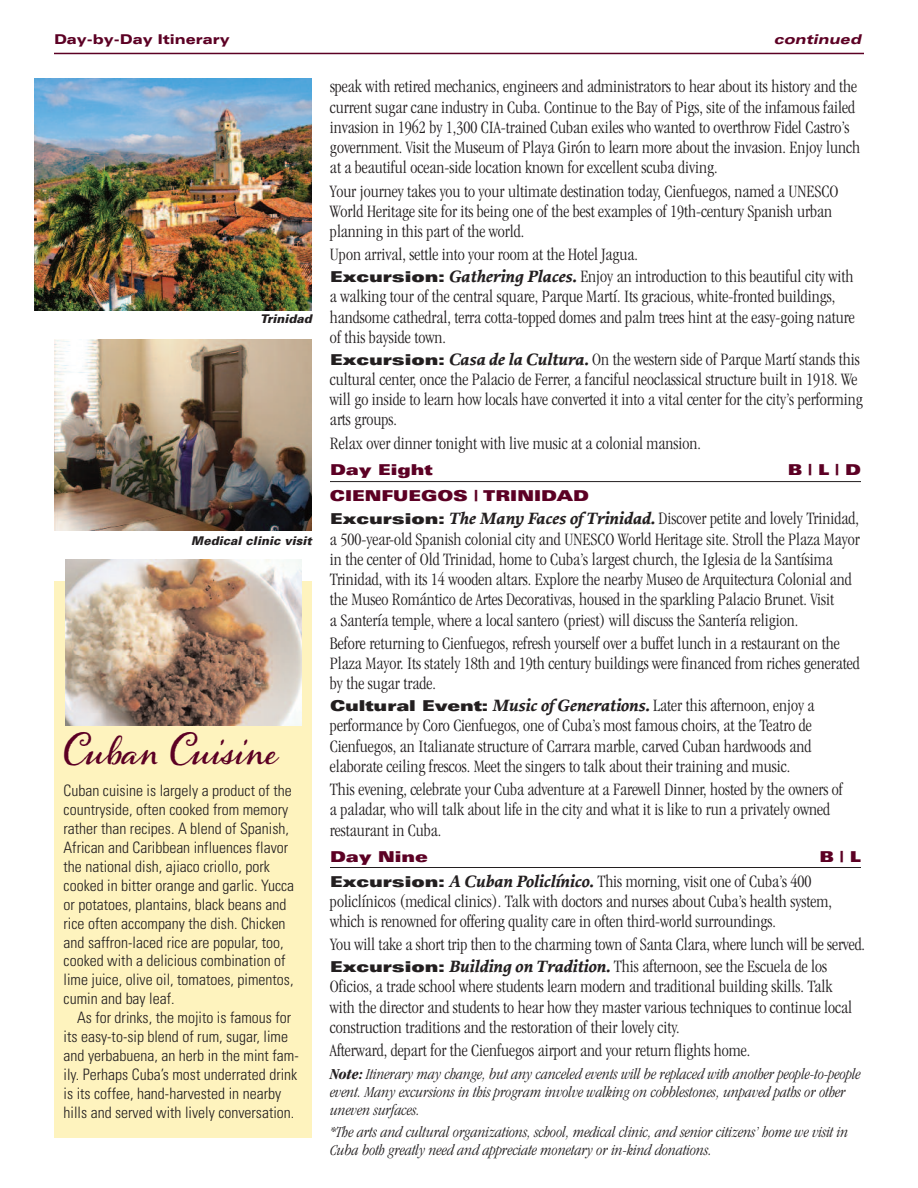
<style>
.page{position:relative;width:918px;height:1188px;background:#fff}
.page>*{position:absolute;margin:0;border:0;box-sizing:border-box;transform-origin:0 0}
.t1{font:700 39px "Alana PRO";color:#5c0024}
.t2{font:300 condensed 18px/20.5px "Garamond";color:#231f20}
.t3{font:300 condensed 15.75px/18.9px "Univers";color:#231f20}
.t4{font:italic 300 condensed 15.75px/18px "Garamond";color:#231f20}
.t5{font:900 expanded 15px "Univers";color:#5c0024}
.t6{font:900 expanded 13.5px "Univers";color:#5c0024}
.t7{font:italic 900 expanded 13.5px "Univers";letter-spacing:.005em;color:#5c0024}
.t8{font:italic 900 12px "Univers";letter-spacing:.005em;color:#231f20}
.s1{font-family:"Univers";font-weight:900;font-stretch:expanded;font-size:15px}
.s2{font-family:"Proforma";font-weight:700;font-style:italic;font-stretch:normal;font-size:17.25px}
.s3{font-weight:700}
</style>
<div class="page">
<div style="left:54px;top:581px;width:258px;height:557px;background:#fef3be"></div>
<hr style="left:330px;top:481px;width:531px;height:1px;background:#231f20">
<hr style="left:330px;top:867px;width:531px;height:1px;background:#231f20">
<img style="left:65px;top:560px;width:237px;height:165px">
<hr style="left:54px;top:53px;width:810px;height:1px;background:#5c0024">
<img style="left:35px;top:79px;width:277px;height:231px">
<img style="left:54px;top:339px;width:258px;height:192px">
<p class="t6" style="left:54px;top:34px;width:177px">Day-by-Day Itinerary</p>
<p class="t7" style="left:774px;top:34px;width:89px">continued</p>
<p class="t8" style="left:260px;top:315px;width:53px">Trinidad</p>
<p class="t8" style="left:191px;top:536px;width:122px">Medical clinic visit</p>
<h1 class="t1" style="left:64px;top:728px;width:216px">Cuban Cuisine</h1>
<p class="t3" style="left:64px;top:783px;width:232px">Cuban cuisine is largely a product of the countryside, often cooked from memory rather than recipes. A blend of Spanish, African and Caribbean influences flavor the national dish, ajiaco criollo, pork cooked in bitter orange and garlic. Yucca or potatoes, plantains, black beans and rice often accompany the dish. Chicken and saffron-laced rice are popular, too, cooked with a delicious combination of lime juice, olive oil, tomatoes, pimentos, cumin and bay leaf.</p>
<p class="t3" style="left:64px;top:1010px;width:237px;text-indent:13px">As for drinks, the mojito is famous for its easy-to-sip blend of rum, sugar, lime and yerbabuena, an herb in the mint fam&shy;ily. Perhaps Cuba’s most underrated drink is its coffee, hand-harvested in nearby hills and served with lively conversation.</p>
<p class="t2" style="left:330px;top:78px;width:531px">speak with retired mechanics, engineers and administrators to hear about its history and the current sugar cane industry in Cuba. Continue to the Bay of Pigs, site of the infamous failed invasion in 1962 by 1,300 CIA-trained Cuban exiles who wanted to overthrow Fidel Castro’s government. Visit the Museum of Playa Girón to learn more about the invasion. Enjoy lunch at a beautiful ocean-side location known for excellent scuba diving.</p>
<p class="t2" style="left:330px;top:182px;width:510px">Your journey takes you to your ultimate destination today, Cienfuegos, named a UNESCO<br>World Heritage site for its being one of the best examples of 19th-century Spanish urban planning in this part of the world.</p>
<p class="t2" style="left:330px;top:246px;width:534px">Upon arrival, settle into your room at the Hotel Jagua.<br><span class="s1">Excursion:</span> <span class="s2">Gathering Places.</span> Enjoy an introduction to this beautiful city with a walking tour of the central square, Parque Martí. Its gracious, white-fronted buildings, handsome cathedral, terra cotta-topped domes and palm trees hint at the easy-going nature of this bayside town.<br><span class="s1">Excursion:</span> <span class="s2">Casa de la Cultura.</span> On the western side of Parque Martí stands this cultural center, once the Palacio de Ferrer, a fanciful neoclassical structure built in 1918. We will go inside to learn how locals have converted it into a vital center for the city’s performing arts groups.</p>
<p class="t2" style="left:330px;top:434px;width:373px">Relax over dinner tonight with live music at a colonial mansion.</p>
<p class="t5" style="left:330px;top:464px;width:104px">Day Eight</p>
<p class="t5" style="left:788px;top:464px;width:75px">B|L|D</p>
<p class="t5" style="left:330px;top:490px;width:261px">CIENFUEGOS | TRINIDAD</p>
<p class="t2" style="left:330px;top:510px;width:531px"><span class="s1">Excursion:</span> <span class="s2">The Many Faces of Trinidad.</span> Discover petite and lovely Trinidad, a 500-year-old Spanish colonial city and UNESCO World Heritage site. Stroll the Plaza Mayor in the center of Old Trinidad, home to Cuba’s largest church, the Iglesia de la Santísima Trinidad, with its 14 wooden altars. Explore the nearby Museo de Arquitectura Colonial and the Museo Romántico de Artes Decorativas, housed in the sparkling Palacio Brunet. Visit<br>a Santería temple, where a local santero (priest) will discuss the Santería religion.</p>
<p class="t2" style="left:330px;top:634px;width:531px">Before returning to Cienfuegos, refresh yourself over a buffet lunch in a restaurant on the Plaza Mayor. Its stately 18th and 19th century buildings were financed from riches generated by the sugar trade.<br><span class="s1">Cultural Event:</span> <span class="s2">Music of Generations.</span> Later this afternoon, enjoy a performance by Coro Cienfuegos, one of Cuba’s most famous choirs, at the Teatro de Cienfuegos, an Italianate structure of Carrara marble, carved Cuban hardwoods and elaborate ceiling frescos. Meet the singers to talk about their training and music.</p>
<p class="t2" style="left:330px;top:781px;width:514px">This evening, celebrate your Cuba adventure at a Farewell Dinner, hosted by the owners of a paladar, who will talk about life in the city and what it is like to run a privately owned restaurant in Cuba.</p>
<p class="t5" style="left:330px;top:851px;width:99px">Day Nine</p>
<p class="t5" style="left:820px;top:851px;width:43px">B|L</p>
<p class="t2" style="left:330px;top:872px;width:503px"><span class="s1">Excursion:</span> <span class="s2">A Cuban Policlínico.</span> This morning, visit one of Cuba’s 400 policlínicos (medical clinics). Talk with doctors and nurses about Cuba’s health system, which is renowned for offering quality care in often third-world surroundings.</p>
<p class="t2" style="left:330px;top:936px;width:537px">You will take a short trip then to the charming town of Santa Clara, where lunch will be served.<br><span class="s1">Excursion:</span> <span class="s2">Building on Tradition.</span> This afternoon, see the Escuela de los Oficios, a trade school where students learn modern and traditional building skills. Talk<br>with the director and students to hear how they master various techniques to continue local construction traditions and the restoration of their lovely city.</p>
<p class="t2" style="left:330px;top:1041px;width:422px">Afterward, depart for the Cienfuegos airport and your return flights home.</p>
<p class="t4" style="left:330px;top:1066px;width:532px"><span class="s3">Note:</span> Itinerary may change, but any canceled events will be replaced with another people-to-people event. Many excursions in this program involve walking on cobblestones, unpaved paths or other uneven surfaces.</p>
<p class="t4" style="left:330px;top:1124px;width:520px">*The arts and cultural organizations, school, medical clinic, and senior citizens’ home we visit in<br>Cuba both greatly need and appreciate monetary or in-kind donations.</p>
</div>
